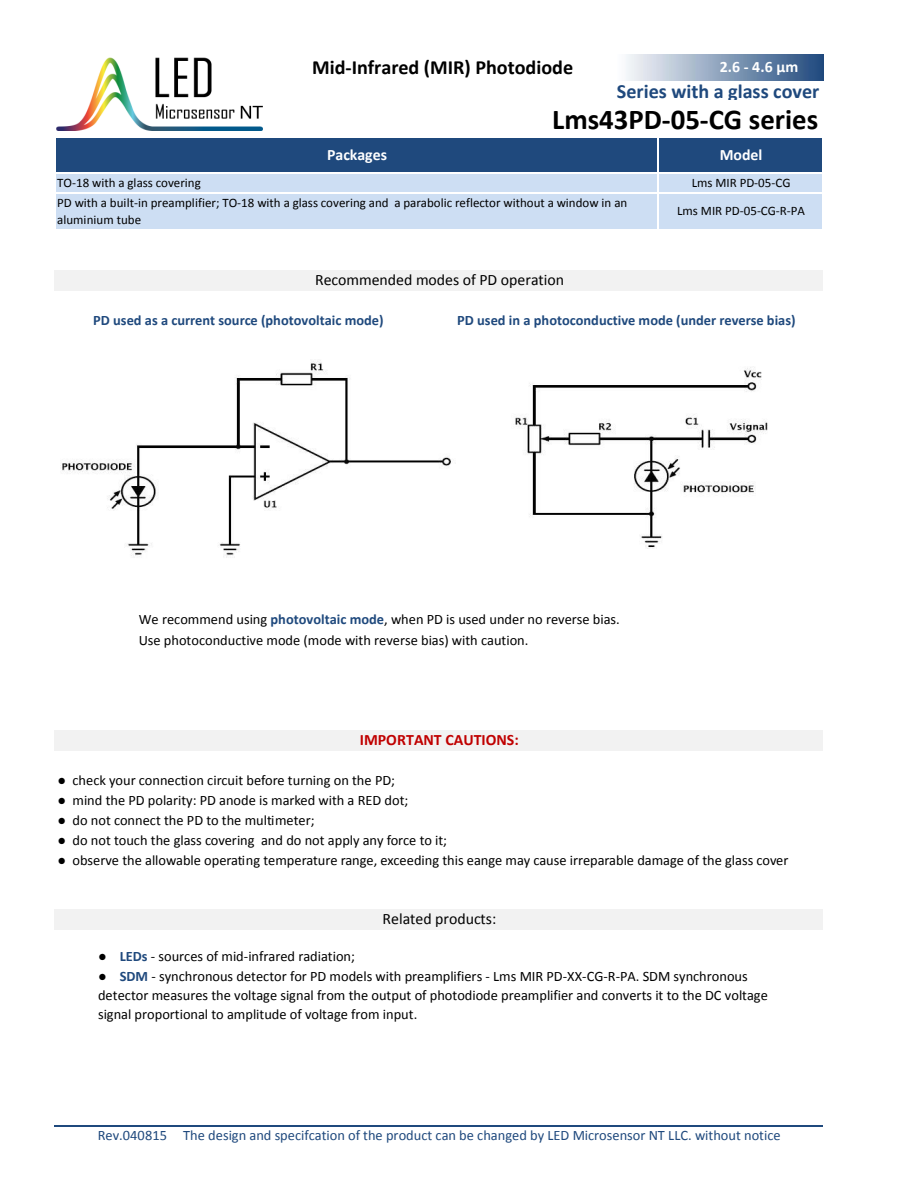
<style>
.page{position:relative;width:918px;height:1188px;background:#fff}
.page>*{position:absolute;margin:0;border:0;box-sizing:border-box;transform-origin:0 0}
.t1{font:700 28.8px "Calibri";color:#000}
.t2{font:700 20.1px "Calibri";color:#000}
.t3{font:700 20.1px "Calibri";color:#1f497d}
.t4{font:15.9px "Calibri";color:#000}
.t5{font:700 15.9px "Calibri";color:#fff}
.t6{font:700 15.9px "Calibri";color:#c00000}
.t7{font:14.4px/18.9px "Calibri";color:#000}
.t8{font:14.4px "Calibri";color:#1f497d}
.t9{font:700 14.4px "Calibri";color:#1f497d}
.t10{font:12.9px/17.1px "Calibri";color:#000}
.s1{font-weight:700;color:#1f497d}
</style>
<div class="page">
<img style="left:56px;top:57px;width:207px;height:73px">
<img style="left:626px;top:54px;width:197px;height:27px">
<div style="left:55px;top:137px;width:768px;height:36px;background:#1f497d"></div>
<div style="left:55px;top:173px;width:768px;height:58px;background:#cddef3"></div>
<div style="left:55px;top:270px;width:768px;height:21px;background:#f2f2f2"></div>
<div style="left:55px;top:730px;width:768px;height:20px;background:#f2f2f2"></div>
<div style="left:55px;top:910px;width:768px;height:20px;background:#f2f2f2"></div>
<hr style="left:657px;top:138px;width:2px;height:93px;background:#fff">
<hr style="left:822px;top:138px;width:2px;height:93px;background:#fff">
<hr style="left:55px;top:136px;width:769px;height:2px;background:#fff">
<hr style="left:55px;top:172px;width:769px;height:2px;background:#fff">
<hr style="left:55px;top:192px;width:769px;height:2px;background:#fff">
<hr style="left:55px;top:230px;width:769px;height:1px;background:#fff">
<hr style="left:55px;top:1125px;width:768px;height:2px;background:#1f497d">
<img style="left:62px;top:360px;width:389px;height:198px">
<img style="left:515px;top:367px;width:253px;height:182px">
<h2 class="t2" style="left:312px;top:54px;width:263px">Mid-Infrared (MIR) Photodiode</h2>
<p class="t5" style="left:720px;top:56px;width:80px">2.6 - 4.6 μm</p>
<p class="t5" style="left:327px;top:144px;width:61px">Packages</p>
<h2 class="t3" style="left:617px;top:78px;width:204px">Series with a glass cover</h2>
<h1 class="t1" style="left:552px;top:101px;width:268px">Lms43PD-05-CG series</h1>
<p class="t5" style="left:720px;top:144px;width:44px">Model</p>
<p class="t10" style="left:57px;top:174px;width:145px">TO-18 with a glass covering</p>
<p class="t10" style="left:692px;top:174px;width:100px">Lms MIR PD-05-CG</p>
<p class="t10" style="left:57px;top:194px;width:572px">PD with a built-in preamplifier; TO-18 with a glass covering and a parabolic reflector without a window in an aluminium tube</p>
<p class="t10" style="left:677px;top:203px;width:129px">Lms MIR PD-05-CG-R-PA</p>
<p class="t4" style="left:315px;top:270px;width:250px">Recommended modes of PD operation</p>
<p class="t9" style="left:93px;top:311px;width:292px">PD used as a current source (photovoltaic mode)</p>
<p class="t9" style="left:457px;top:311px;width:340px">PD used in a photoconductive mode (under reverse bias)</p>
<p class="t7" style="left:139px;top:609px;width:483px;line-height:20.7px">We recommend using <span class="s1">photovoltaic mode</span>, when PD is used under no reverse bias.<br>Use photoconductive mode (mode with reverse bias) with caution.</p>
<p class="t6" style="left:360px;top:729px;width:161px">IMPORTANT CAUTIONS:</p>
<p class="t7" style="left:57px;top:771px;width:339px">● check your connection circuit before turning on the PD;</p>
<p class="t7" style="left:57px;top:791px;width:352px">● mind the PD polarity: PD anode is marked with a RED dot;</p>
<p class="t7" style="left:57px;top:811px;width:259px">● do not connect the PD to the multimeter;</p>
<p class="t7" style="left:57px;top:830px;width:391px">● do not touch the glass covering and do not apply any force to it;</p>
<p class="t7" style="left:57px;top:850px;width:733px">● observe the allowable operating temperature range, exceeding this eange may cause irreparable damage of the glass cover</p>
<p class="t4" style="left:383px;top:909px;width:115px">Related products:</p>
<p class="t7" style="left:98px;top:947px;width:258px">● <span class="s1">LEDs</span> - sources of mid-infrared radiation;</p>
<p class="t7" style="left:98px;top:967px;width:671px">● <span class="s1">SDM</span> - synchronous detector for PD models with preamplifiers - Lms MIR PD-XX-CG-R-PA. SDM synchronous detector measures the voltage signal from the output of photodiode preamplifier and converts it to the DC voltage signal proportional to amplitude of voltage from input.</p>
<p class="t8" style="left:98px;top:1126px;width:684px">Rev.040815 The design and specifcation of the product can be changed by LED Microsensor NT LLC. without notice</p>
</div>
